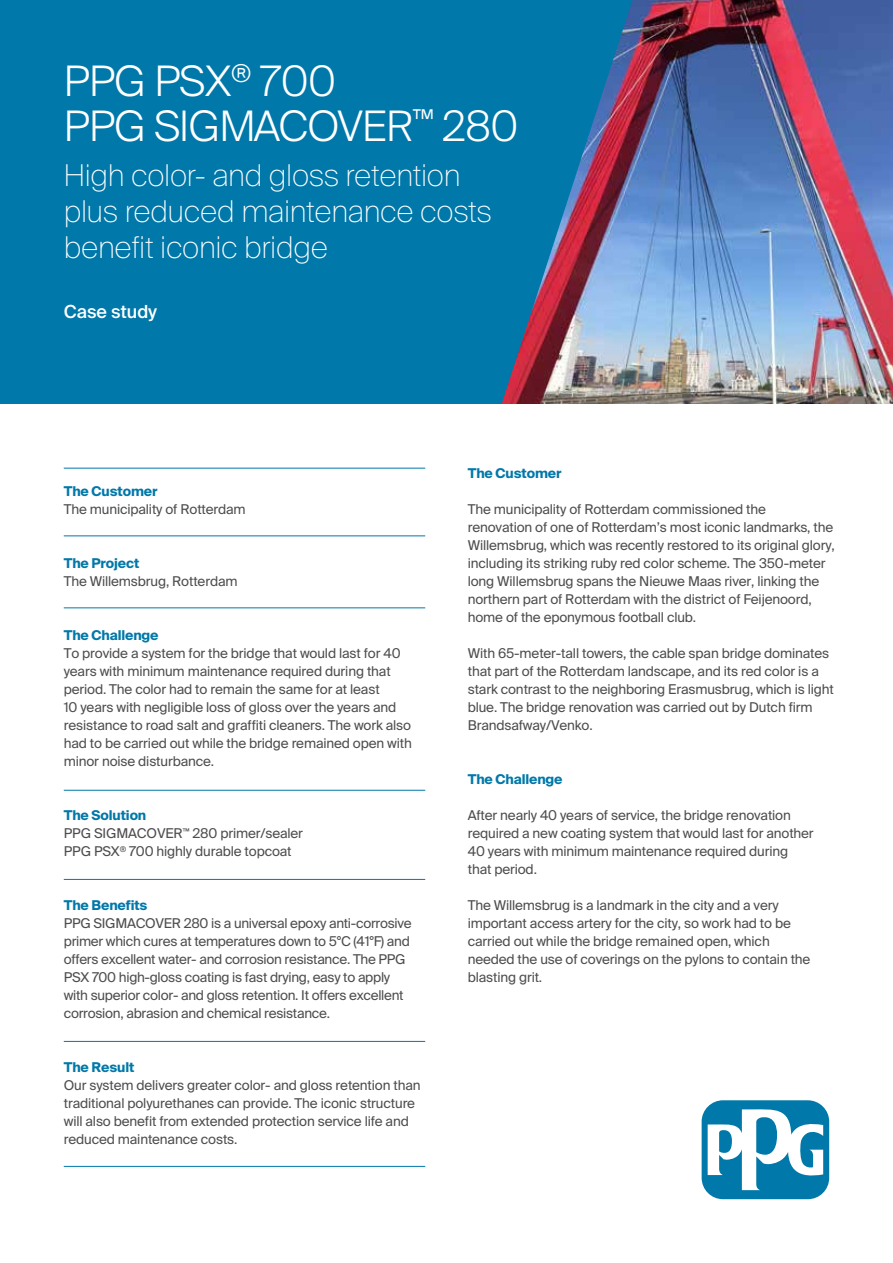
<style>
.page{position:relative;width:893px;height:1263px;background:#fff}
.page>*{position:absolute;margin:0;border:0;box-sizing:border-box;transform-origin:0 0}
.t1{font:300 42px/45px "Suisse Intl";letter-spacing:-.015em;color:#fff}
.t2{font:100 30px/36px "Suisse Intl";letter-spacing:-.01em;color:#fff}
.t3{font:500 18px "Suisse Intl";color:#fff}
.t4{font:13.5px/18px "Suisse Intl";letter-spacing:-.01em;color:#4d4d4f}
.t5{font:700 13.5px "Suisse Intl";letter-spacing:-.01em;color:#0078a9}
.s1{font-weight:700;color:#0078a9}
</style>
<div class="page">
<div style="left:702px;top:1100px;width:127px;height:99px;background:#0078a9;border-radius:21px"></div>
<svg style="left:708px;top:1109px;width:115px;height:81px"></svg>
<hr style="left:64px;top:535px;width:361px;height:1px;background:#0078a9">
<hr style="left:64px;top:468px;width:361px;height:1px;background:#0078a9">
<hr style="left:64px;top:607px;width:361px;height:1px;background:#0078a9">
<hr style="left:64px;top:790px;width:361px;height:1px;background:#0078a9">
<hr style="left:64px;top:879px;width:361px;height:1px;background:#0078a9">
<hr style="left:64px;top:1041px;width:361px;height:1px;background:#0078a9">
<hr style="left:64px;top:1166px;width:361px;height:1px;background:#0078a9">
<img style="left:632px;top:0;width:261px;height:404px">
<svg style="left:0;top:0;width:632px;height:404px;background:#0f76a5"></svg>
<h1 class="t1" style="left:64px;top:59px;width:456px">PPG PSX<sup>®</sup> 700<br>PPG SIGMACOVER<sup>™</sup> 280</h1>
<h2 class="t2" style="left:64px;top:158px;width:429px">High color- and gloss retention plus reduced maintenance costs benefit iconic bridge</h2>
<h3 class="t3" style="left:64px;top:301px;width:95px">Case study</h3>
<p class="t5" style="left:64px;top:484px;width:95px">The Customer</p>
<p class="t4" style="left:64px;top:500px;width:183px">The municipality of Rotterdam</p>
<p class="t5" style="left:64px;top:556px;width:77px">The Project</p>
<p class="t4" style="left:64px;top:572px;width:175px">The Willemsbrug, Rotterdam</p>
<p class="t5" style="left:64px;top:628px;width:96px">The Challenge</p>
<p class="t4" style="left:64px;top:644px;width:350px">To provide a system for the bridge that would last for 40 years with minimum maintenance required during that period. The color had to remain the same for at least<br>10 years with negligible loss of gloss over the years and resistance to road salt and graffiti cleaners. The work also had to be carried out while the bridge remained open with minor noise disturbance.</p>
<p class="t4" style="left:64px;top:806px;width:241px"><span class="s1">The Solution<br></span>PPG SIGMACOVER<sup>™</sup> 280 primer/sealer<br>PPG PSX<sup>®</sup> 700 highly durable topcoat</p>
<p class="t5" style="left:64px;top:898px;width:85px">The Benefits</p>
<p class="t4" style="left:64px;top:914px;width:349px">PPG SIGMACOVER 280 is a universal epoxy anti-corrosive primer which cures at temperatures down to 5°C (41°F) and offers excellent water- and corrosion resistance. The PPG PSX 700 high-gloss coating is fast drying, easy to apply with superior color- and gloss retention. It offers excellent corrosion, abrasion and chemical resistance.</p>
<p class="t5" style="left:64px;top:1060px;width:72px">The Result</p>
<p class="t4" style="left:64px;top:1076px;width:358px">Our system delivers greater color- and gloss retention than traditional polyurethanes can provide. The iconic structure will also benefit from extended protection service life and reduced maintenance costs.</p>
<p class="t5" style="left:468px;top:466px;width:95px">The Customer</p>
<p class="t4" style="left:468px;top:500px;width:369px">The municipality of Rotterdam commissioned the<br>renovation of one of Rotterdam’s most iconic landmarks, the Willemsbrug, which was recently restored to its original glory, including its striking ruby red color scheme. The 350-meter long Willemsbrug spans the Nieuwe Maas river, linking the northern part of Rotterdam with the district of Feijenoord, home of the eponymous football club.</p>
<p class="t4" style="left:468px;top:644px;width:367px">With 65-meter-tall towers, the cable span bridge dominates that part of the Rotterdam landscape, and its red color is a stark contrast to the neighboring Erasmusbrug, which is light blue. The bridge renovation was carried out by Dutch firm Brandsafway/Venko.</p>
<p class="t5" style="left:468px;top:771px;width:96px">The Challenge</p>
<p class="t4" style="left:468px;top:806px;width:347px">After nearly 40 years of service, the bridge renovation required a new coating system that would last for another 40 years with minimum maintenance required during that period.</p>
<p class="t4" style="left:468px;top:896px;width:344px">The Willemsbrug is a landmark in the city and a very important access artery for the city, so work had to be carried out while the bridge remained open, which needed the use of coverings on the pylons to contain the blasting grit.</p>
</div>
